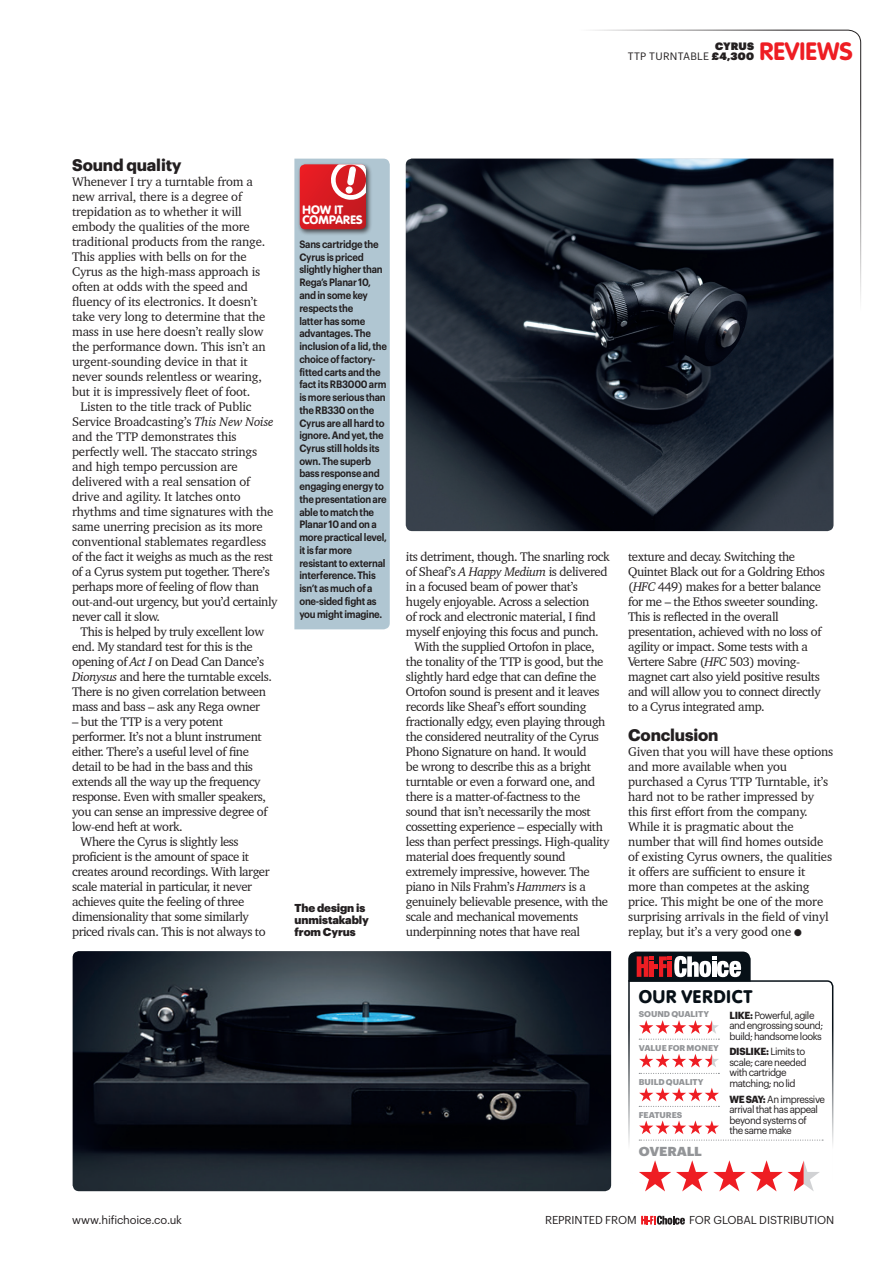
<style>
.page{position:relative;width:893px;height:1263px;background:#fff}
.page>*{position:absolute;margin:0;border:0;box-sizing:border-box;transform-origin:0 0}
.t1{font:700 24.75px "VAG Rounded Std";letter-spacing:.005em;color:#ee1d23}
.t2{font:900 18px "VAG Rounded Std";letter-spacing:.05em;color:#071017}
.t3{font:700 16.5px "Graphik";letter-spacing:-.01em;color:#231f20}
.t4{font:12.75px/15px "Charter BT";letter-spacing:-.035em;color:#231f20}
.t5{font:12.75px/15px "Charter BT";letter-spacing:-.015em;color:#231f20}
.t6{font:900 12.75px "Graphik";letter-spacing:-.015em;color:#939598;scale:1.05 1}
.t7{font:900 12px/10.5px "VAG Rounded Std";color:#fff}
.t8{font:11.25px "Graphik";letter-spacing:-.005em;color:#231f20}
.t9{font:900 11.25px/12px "Graphik";letter-spacing:-.01em;color:#231f20}
.t10{font:600 10.5px/12.8px "Graphik";letter-spacing:-.02em;color:#231f20;scale:.9 1}
.t11{font:10.5px "Graphik";letter-spacing:.025em;color:#231f20}
.t12{font:10.5px "Graphik Super";letter-spacing:.01em;color:#231f20}
.t13{font:10.2px/10.5px "Graphik";letter-spacing:-.05em;color:#231f20;scale:.96 1}
.t14{font:700 8.25px "Graphik";color:#939598}
.s1{font-family:"Graphik Super"}
.s2{font-style:italic}
.s3{font-weight:700}
</style>
<div class="page">
<img style="left:406px;top:159px;width:427px;height:372px">
<div style="left:294px;top:159px;width:96px;height:470px;background:#b0c6d2"></div>
<img style="left:73px;top:951px;width:538px;height:240px">
<svg style="left:535px;top:29px;width:326px;height:327px"></svg>
<svg style="left:641px;top:1216px;width:44px;height:8px"></svg>
<svg style="left:628px;top:951px;width:206px;height:240px"></svg>
<div style="left:297px;top:162px;width:76px;height:74px;background:#231f20;opacity:.75"></div>
<svg style="left:300px;top:164px;width:66px;height:65px;background:#d9363b"></svg>
<div style="left:345px;top:186px;width:8px;height:8px;border:1px solid #fff;border-radius:50%"></div>
<h1 class="t1" style="left:759px;top:37px;width:95px">REVIEWS</h1>
<p class="t12" style="left:715px;top:38px;width:40px">CYRUS</p>
<p class="t11" style="left:628px;top:49px;width:7px">TTP</p>
<p class="t11" style="left:649px;top:49px;width:106px">Turntable <span class="s1">£4,300</span></p>
<p class="t3" style="left:72px;top:152px;width:111px">Sound quality</p>
<p class="t5" style="left:72px;top:174px;width:195px">Whenever I try a turntable from a new arrival, there is a degree of trepidation as to whether it will embody the qualities of the more traditional products from the range.<br>This applies with bells on for the Cyrus as the high-mass approach is often at odds with the speed and fluency of its electronics. It doesn’t take very long to determine that the mass in use here doesn’t really slow the performance down. This isn’t an urgent-sounding device in that it never sounds relentless or wearing, but it is impressively fleet of foot.</p>
<p class="t5" style="left:72px;top:399px;width:207px;text-indent:9px">Listen to the title track of Public Service Broadcasting’s <span class="s2">This New Noise </span>and the TTP demonstrates this perfectly well. The staccato strings and high tempo percussion are delivered with a real sensation of drive and agility. It latches onto rhythms and time signatures with the same unerring precision as its more conventional stablemates regardless of the fact it weighs as much as the rest of a Cyrus system put together. There’s perhaps more of feeling of flow than out-and-out urgency, but you’d certainly never call it slow.</p>
<p class="t4" style="left:72px;top:624px;width:201px;text-indent:9px">This is helped by truly excellent low end. My standard test for this is the opening of <span class="s2">Act I</span> on Dead Can Dance’s <span class="s2">Dionysus</span> and here the turntable excels.<br>There is no given correlation between mass and bass – ask any Rega owner</p>
<p class="t4" style="left:72px;top:714px;width:152px">– but the TTP is a very potent</p>
<p class="t4" style="left:72px;top:729px;width:191px">performer. It’s not a blunt instrument</p>
<p class="t4" style="left:72px;top:744px;width:178px">either. There’s a useful level of fine</p>
<p class="t4" style="left:72px;top:759px;width:182px">detail to be had in the bass and this</p>
<p class="t4" style="left:72px;top:774px;width:190px">extends all the way up the frequency</p>
<p class="t4" style="left:72px;top:789px;width:195px">response. Even with smaller speakers,</p>
<p class="t4" style="left:72px;top:804px;width:197px">you can sense an impressive degree of</p>
<p class="t4" style="left:72px;top:819px;width:112px">low-end heft at work.</p>
<p class="t4" style="left:81px;top:834px;width:160px">Where the Cyrus is slightly less</p>
<p class="t4" style="left:72px;top:849px;width:179px">proficient is the amount of space it</p>
<p class="t4" style="left:72px;top:864px;width:199px">creates around recordings. With larger</p>
<p class="t4" style="left:72px;top:879px;width:181px">scale material in particular, it never</p>
<p class="t4" style="left:72px;top:894px;width:174px">achieves quite the feeling of three</p>
<p class="t4" style="left:72px;top:909px;width:178px">dimensionality that some similarly</p>
<p class="t4" style="left:72px;top:924px;width:195px">priced rivals can. This is not always to</p>
<p class="t7" style="left:303px;top:205px;width:55px">HOW IT<br>COMPARES</p>
<p class="t10" style="left:299px;top:237px;width:99px">Sans cartridge the<br>Cyrus is priced slightly higher than<br>Rega’s Planar 10, and in some key respects the<br>latter has some advantages. The inclusion of a lid, the choice of factory&shy;fitted carts and the fact its RB3000 arm is more serious than the RB330 on the<br>Cyrus are all hard to ignore. And yet, the<br>Cyrus still holds its own. The superb bass response and engaging energy to the presentation are able to match the<br>Planar 10 and on a more practical level, it is far more resistant to external interference. This isn’t as much of a one-sided fight as you might imagine.</p>
<p class="t9" style="left:295px;top:901px;width:76px">The design is unmistakably from Cyrus</p>
<p class="t4" style="left:406px;top:549px;width:205px">its detriment, though. The snarling rock</p>
<p class="t4" style="left:406px;top:564px;width:203px">of Sheaf’s <span class="s2">A Happy Medium</span> is delivered</p>
<p class="t4" style="left:406px;top:579px;width:174px">in a focused beam of power that’s</p>
<p class="t4" style="left:406px;top:594px;width:185px">hugely enjoyable. Across a selection</p>
<p class="t4" style="left:406px;top:609px;width:192px">of rock and electronic material, I find</p>
<p class="t4" style="left:406px;top:624px;width:194px">myself enjoying this focus and punch.</p>
<p class="t4" style="left:414px;top:639px;width:182px">With the supplied Ortofon in place,</p>
<p class="t4" style="left:406px;top:654px;width:199px">the tonality of the TTP is good, but the</p>
<p class="t4" style="left:406px;top:669px;width:192px">slightly hard edge that can define the</p>
<p class="t4" style="left:406px;top:684px;width:195px">Ortofon sound is present and it leaves</p>
<p class="t4" style="left:406px;top:699px;width:182px">records like Sheaf’s effort sounding</p>
<p class="t4" style="left:406px;top:714px;width:201px">fractionally edgy, even playing through</p>
<p class="t4" style="left:406px;top:729px;width:195px">the considered neutrality of the Cyrus</p>
<p class="t4" style="left:406px;top:744px;width:182px">Phono Signature on hand. It would</p>
<p class="t4" style="left:406px;top:759px;width:187px">be wrong to describe this as a bright</p>
<p class="t4" style="left:406px;top:773px;width:191px">turntable or even a forward one, and</p>
<p class="t4" style="left:406px;top:788px;width:176px">there is a matter-of-factness to the</p>
<p class="t4" style="left:406px;top:803px;width:186px">sound that isn’t necessarily the most</p>
<p class="t4" style="left:406px;top:818px;width:198px">cossetting experience – especially with</p>
<p class="t4" style="left:406px;top:833px;width:205px">less than perfect pressings. High-quality</p>
<p class="t4" style="left:406px;top:848px;width:161px">material does frequently sound</p>
<p class="t4" style="left:406px;top:863px;width:185px">extremely impressive, however. The</p>
<p class="t4" style="left:406px;top:878px;width:181px">piano in Nils Frahm’s <span class="s2">Hammers</span> is a</p>
<p class="t4" style="left:406px;top:893px;width:204px">genuinely believable presence, with the</p>
<p class="t4" style="left:406px;top:908px;width:174px">scale and mechanical movements</p>
<p class="t4" style="left:406px;top:923px;width:176px">underpinning notes that have real</p>
<p class="t4" style="left:628px;top:548px;width:198px">texture and decay. Switching the Quintet Black out for a Goldring Ethos (<span class="s2">HFC</span> 449) makes for a better balance for me – the Ethos sweeter sounding.<br>This is reflected in the overall presentation, achieved with no loss of agility or impact. Some tests with a Vertere Sabre (<span class="s2">HFC</span> 503) moving&shy;magnet cart also yield positive results and will allow you to connect directly to a Cyrus integrated amp.</p>
<p class="t3" style="left:628px;top:722px;width:92px">Conclusion</p>
<p class="t5" style="left:628px;top:744px;width:207px">Given that you will have these options and more available when you purchased a Cyrus TTP Turntable, it’s hard not to be rather impressed by this first effort from the company.<br>While it is pragmatic about the number that will find homes outside of existing Cyrus owners, the qualities it offers are sufficient to ensure it more than competes at the asking price. This might be one of the more surprising arrivals in the field of vinyl replay, but it’s a very good one ●</p>
<h2 class="t2" style="left:639px;top:986px;width:105px">OUR VERDICT</h2>
<p class="t14" style="left:639px;top:1008px;width:72px">SOUND QUALITY</p>
<p class="t14" style="left:639px;top:1042px;width:82px">VALUE FOR MONEY</p>
<p class="t14" style="left:639px;top:1075px;width:12px">Build</p>
<p class="t14" style="left:666px;top:1075px;width:13px">Quality</p>
<p class="t14" style="left:639px;top:1108px;width:12px">Features</p>
<p class="t6" style="left:639px;top:1141px;width:62px">OVERALL</p>
<p class="t13" style="left:729px;top:1009px;width:99px"><span class="s3">LIKE:</span> Powerful, agile and engrossing sound; build; handsome looks</p>
<p class="t13" style="left:729px;top:1045px;width:82px"><span class="s3">DISLIKE:</span> Limits to scale; care needed with cartridge matching; no lid</p>
<p class="t13" style="left:729px;top:1093px;width:101px"><span class="s3">WE SAY:</span> An impressive arrival that has appeal beyond systems of<br>the same make</p>
<p class="t8" style="left:72px;top:1212px;width:111px">www.hifichoice.co.uk</p>
<p class="t8" style="left:545px;top:1212px;width:93px">Reprinted from</p>
<p class="t8" style="left:689px;top:1212px;width:147px">for global distribution</p>
</div>
